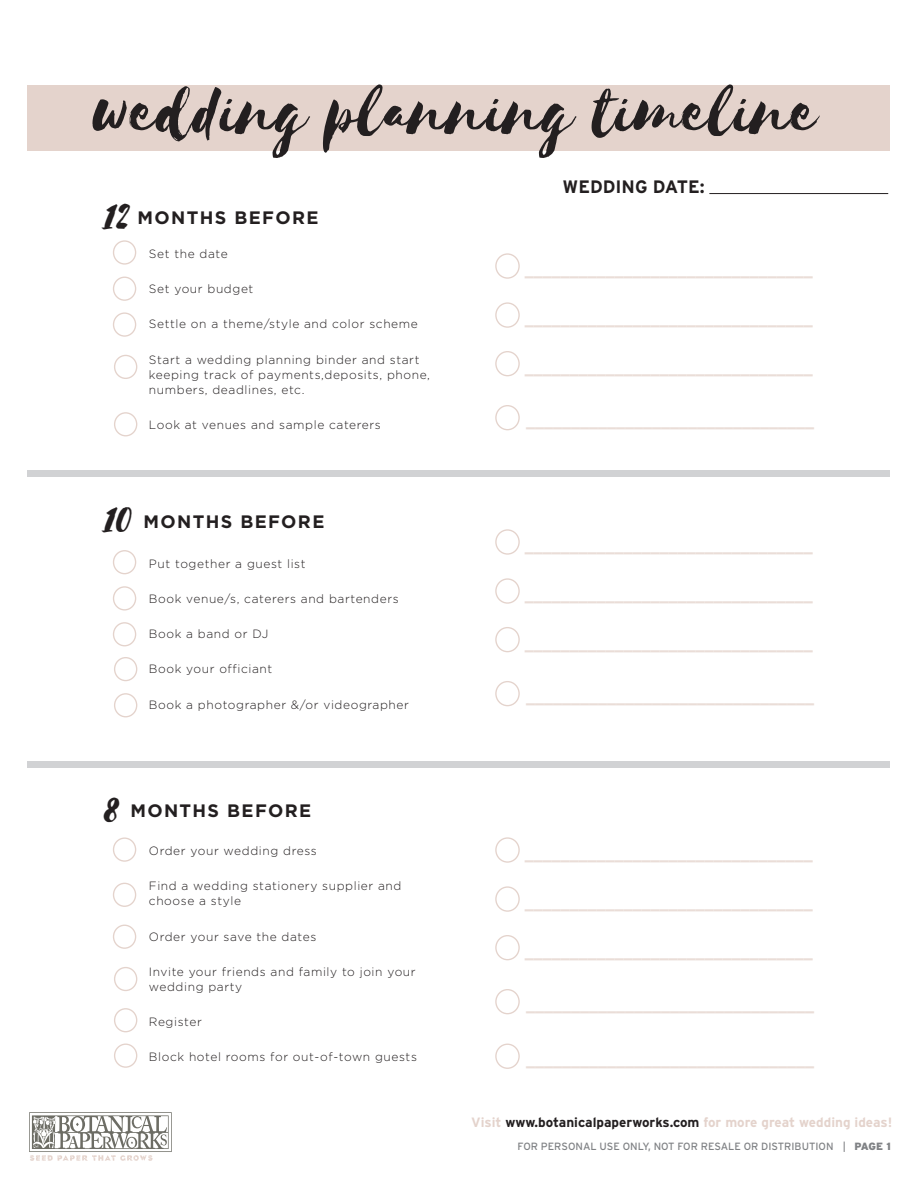
<style>
.page{position:relative;width:918px;height:1188px;background:#fff}
.page>*{position:absolute;margin:0;border:0;box-sizing:border-box;transform-origin:0 0}
.t1{font:78px "Selima";color:#231f20}
.t2{font:45px "Selima";color:#231f20}
.t3{font:700 18px "Interstate";color:#eaddd7}
.t4{font:700 18px "Gotham";letter-spacing:.075em;color:#231f20}
.t5{font:700 18px "Interstate";color:#231f20}
.t6{font:700 13.5px "Interstate";color:#e4d3cc}
.t7{font:300 12px/15px "Gotham";letter-spacing:.05em;color:#231f20}
.t8{font:10.5px "Interstate";color:#808285}
.s1{color:#231f20}
.s2{font-weight:900}
</style>
<div class="page">
<div style="left:28px;top:85px;width:862px;height:65px;background:#e4d3cc"></div>
<svg style="left:29px;top:1112px;width:143px;height:49px"></svg>
<hr style="left:709px;top:193px;width:179px;height:1px;background:#231f20">
<div style="left:113px;top:240px;width:23px;height:25px;border:1px solid #e4d3cc;border-radius:50%"></div>
<div style="left:113px;top:550px;width:23px;height:24px;border:1px solid #e4d3cc;border-radius:50%"></div>
<div style="left:113px;top:837px;width:23px;height:25px;border:1px solid #e4d3cc;border-radius:50%"></div>
<div style="left:113px;top:312px;width:23px;height:25px;border:1px solid #e4d3cc;border-radius:50%"></div>
<div style="left:113px;top:622px;width:23px;height:24px;border:1px solid #e4d3cc;border-radius:50%"></div>
<div style="left:113px;top:925px;width:23px;height:24px;border:1px solid #e4d3cc;border-radius:50%"></div>
<div style="left:113px;top:277px;width:23px;height:24px;border:1px solid #e4d3cc;border-radius:50%"></div>
<div style="left:113px;top:586px;width:23px;height:25px;border:1px solid #e4d3cc;border-radius:50%"></div>
<div style="left:113px;top:883px;width:23px;height:24px;border:1px solid #e4d3cc;border-radius:50%"></div>
<div style="left:114px;top:355px;width:23px;height:24px;border:1px solid #e4d3cc;border-radius:50%"></div>
<div style="left:114px;top:657px;width:23px;height:24px;border:1px solid #e4d3cc;border-radius:50%"></div>
<div style="left:114px;top:967px;width:23px;height:24px;border:1px solid #e4d3cc;border-radius:50%"></div>
<div style="left:114px;top:412px;width:23px;height:24px;border:1px solid #e4d3cc;border-radius:50%"></div>
<div style="left:114px;top:693px;width:23px;height:24px;border:1px solid #e4d3cc;border-radius:50%"></div>
<div style="left:114px;top:1008px;width:23px;height:24px;border:1px solid #e4d3cc;border-radius:50%"></div>
<div style="left:114px;top:1044px;width:23px;height:24px;border:1px solid #e4d3cc;border-radius:50%"></div>
<div style="left:495px;top:253px;width:25px;height:26px;border:1px solid #e4d3cc;border-radius:50%"></div>
<div style="left:495px;top:405px;width:25px;height:25px;border:1px solid #e4d3cc;border-radius:50%"></div>
<div style="left:495px;top:351px;width:25px;height:25px;border:1px solid #e4d3cc;border-radius:50%"></div>
<div style="left:495px;top:302px;width:25px;height:26px;border:1px solid #e4d3cc;border-radius:50%"></div>
<div style="left:495px;top:529px;width:25px;height:26px;border:1px solid #e4d3cc;border-radius:50%"></div>
<div style="left:495px;top:681px;width:25px;height:25px;border:1px solid #e4d3cc;border-radius:50%"></div>
<div style="left:495px;top:627px;width:25px;height:25px;border:1px solid #e4d3cc;border-radius:50%"></div>
<div style="left:495px;top:578px;width:25px;height:26px;border:1px solid #e4d3cc;border-radius:50%"></div>
<div style="left:495px;top:837px;width:25px;height:26px;border:1px solid #e4d3cc;border-radius:50%"></div>
<div style="left:495px;top:989px;width:25px;height:25px;border:1px solid #e4d3cc;border-radius:50%"></div>
<div style="left:495px;top:1044px;width:25px;height:25px;border:1px solid #e4d3cc;border-radius:50%"></div>
<div style="left:495px;top:935px;width:25px;height:25px;border:1px solid #e4d3cc;border-radius:50%"></div>
<div style="left:495px;top:886px;width:25px;height:26px;border:1px solid #e4d3cc;border-radius:50%"></div>
<div style="left:28px;top:470px;width:862px;height:7px;background:#d1d2d4"></div>
<div style="left:28px;top:761px;width:862px;height:7px;background:#d1d2d4"></div>
<h1 class="t1" style="left:93px;top:69px;width:727px">wedding planning timeline</h1>
<p class="t2" style="left:104px;top:191px;width:29px">12</p>
<p class="t4" style="left:138px;top:206px;width:182px">MONTHS BEFORE</p>
<p class="t7" style="left:149px;top:246px;width:80px">Set the date</p>
<p class="t7" style="left:149px;top:281px;width:106px">Set your budget</p>
<p class="t7" style="left:149px;top:316px;width:271px">Settle on a theme/style and color scheme</p>
<p class="t7" style="left:149px;top:352px;width:283px">Start a wedding planning binder and start keeping track of payments,deposits, phone, numbers, deadlines, etc.</p>
<p class="t7" style="left:149px;top:417px;width:234px">Look at venues and sample caterers</p>
<p class="t2" style="left:104px;top:494px;width:30px">10</p>
<p class="t4" style="left:144px;top:509px;width:182px">MONTHS BEFORE</p>
<p class="t7" style="left:149px;top:556px;width:158px">Put together a guest list</p>
<p class="t7" style="left:149px;top:591px;width:251px">Book venue/s, caterers and bartenders</p>
<p class="t7" style="left:149px;top:626px;width:121px">Book a band or DJ</p>
<p class="t7" style="left:149px;top:661px;width:125px">Book your officiant</p>
<p class="t7" style="left:149px;top:697px;width:262px">Book a photographer &amp;/or videographer</p>
<p class="t2" style="left:104px;top:784px;width:17px">8</p>
<p class="t4" style="left:130px;top:799px;width:182px">MONTHS BEFORE</p>
<p class="t7" style="left:149px;top:843px;width:169px">Order your wedding dress</p>
<p class="t7" style="left:149px;top:878px;width:254px">Find a wedding stationery supplier and choose a style</p>
<p class="t7" style="left:149px;top:928px;width:169px">Order your save the dates</p>
<p class="t7" style="left:149px;top:964px;width:268px">Invite your friends and family to join your wedding party</p>
<p class="t7" style="left:149px;top:1014px;width:54px">Register</p>
<p class="t7" style="left:149px;top:1049px;width:270px">Block hotel rooms for out-of-town guests</p>
<h3 class="t5" style="left:562px;top:177px;width:144px">WEDDING DATE:</h3>
<p class="t3" style="left:525px;top:259px;width:289px">________________________________</p>
<p class="t3" style="left:525px;top:308px;width:289px">________________________________</p>
<p class="t3" style="left:525px;top:357px;width:289px">________________________________</p>
<p class="t3" style="left:526px;top:410px;width:289px">________________________________</p>
<p class="t3" style="left:525px;top:535px;width:289px">________________________________</p>
<p class="t3" style="left:525px;top:584px;width:289px">________________________________</p>
<p class="t3" style="left:525px;top:633px;width:289px">________________________________</p>
<p class="t3" style="left:526px;top:686px;width:289px">________________________________</p>
<p class="t3" style="left:525px;top:843px;width:289px">________________________________</p>
<p class="t3" style="left:525px;top:892px;width:289px">________________________________</p>
<p class="t3" style="left:525px;top:941px;width:289px">________________________________</p>
<p class="t3" style="left:526px;top:994px;width:289px">________________________________</p>
<p class="t3" style="left:526px;top:1048px;width:289px">________________________________</p>
<p class="t6" style="left:471px;top:1115px;width:423px">Visit <span class="s1">www.botanicalpaperworks.com</span> for more great wedding ideas!</p>
<p class="t8" style="left:518px;top:1140px;width:375px">FOR PERSONAL USE ONLY, NOT FOR RESALE OR DISTRIBUTION | <span class="s2">PAGE 1</span></p>
</div>
